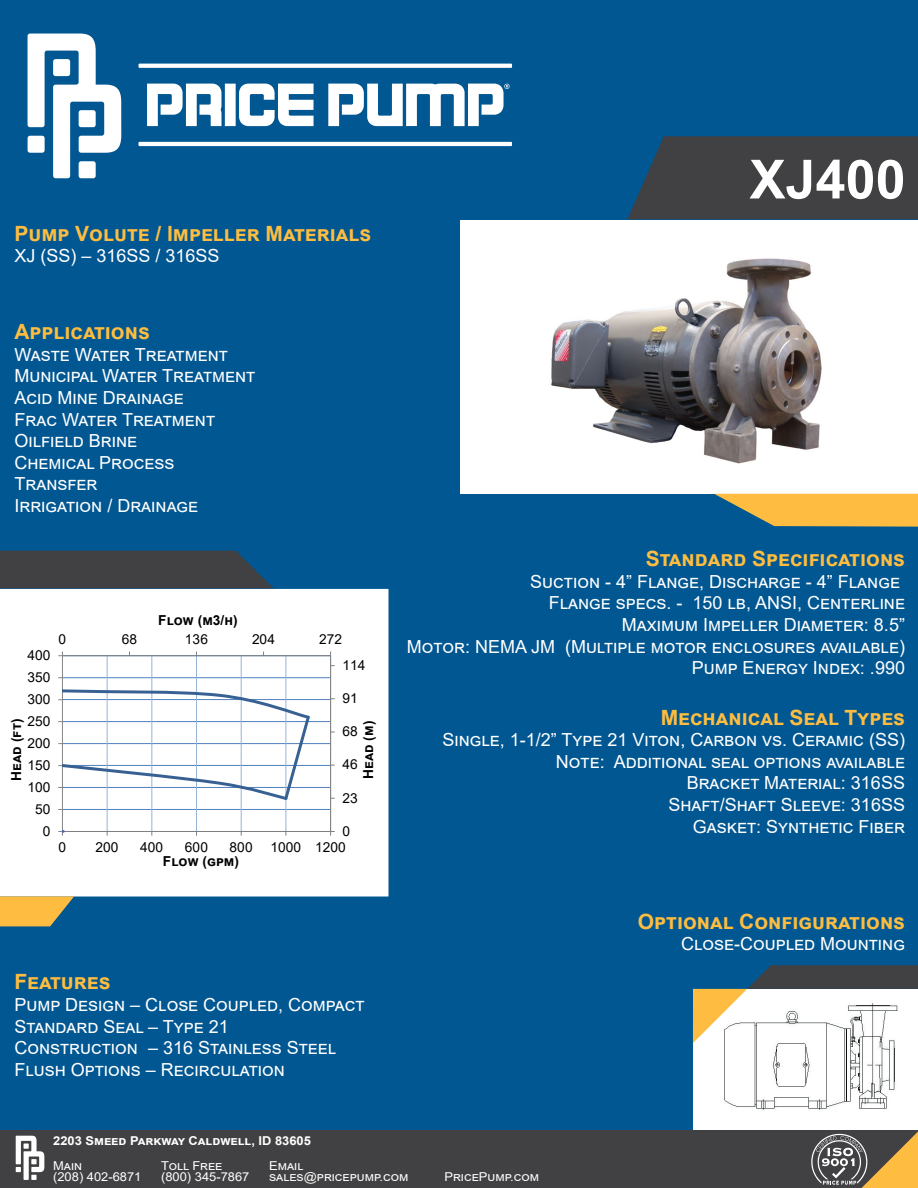
<style>
.page{position:relative;width:918px;height:1188px;background:#fff}
.page>*{position:absolute;margin:0;border:0;box-sizing:border-box;transform-origin:0 0}
.t1{font:700 54px "Arial";color:#fff}
.t2{font:700 21px "Arial";color:#febd40}
.t3{font:18px/21.6px "Arial";color:#fff;text-align:right}
.t4{font:13.8px "Arial";color:#000}
.t5{font:700 13.8px "Arial";color:#000}
.t6{font:12.3px "Arial";color:#fff;scale:1.06 1}
.t7{font:700 12.3px "Arial";color:#fff;scale:1.06 1}
</style>
<div class="page">
<div style="left:0;top:0;width:918px;height:1187px;background:#005792"></div>
<div style="left:461px;top:220px;width:457px;height:274px;background:#fff"></div>
<div style="left:0;top:1130px;width:918px;height:58px;background:#414042"></div>
<svg style="left:627px;top:136px;width:291px;height:83px;background:#3c4147"></svg>
<div style="left:693px;top:989px;width:224px;height:141px;background:#fff"></div>
<img style="left:724px;top:1043px;width:171px;height:68px">
<div style="left:0;top:589px;width:388px;height:308px;background:#fff"></div>
<svg style="left:714px;top:494px;width:204px;height:33px;background:#d3ab4d"></svg>
<svg style="left:0;top:551px;width:273px;height:37px;background:#3c4147"></svg>
<svg style="left:0;top:896px;width:74px;height:30px;background:#d4ac4e"></svg>
<svg style="left:16px;top:1136px;width:28px;height:44px"></svg>
<svg style="left:693px;top:965px;width:225px;height:78px"></svg>
<svg style="left:811px;top:1131px;width:107px;height:57px"></svg>
<div style="left:62px;top:656px;width:269px;height:175px;background:#fff"></div>
<hr style="left:62px;top:677px;width:269px;height:1px;background:#4e81be">
<hr style="left:62px;top:699px;width:269px;height:1px;background:#4e81be">
<hr style="left:62px;top:721px;width:269px;height:1px;background:#4e81be">
<hr style="left:62px;top:743px;width:269px;height:1px;background:#4e81be">
<hr style="left:62px;top:765px;width:269px;height:1px;background:#4e81be">
<hr style="left:62px;top:787px;width:269px;height:1px;background:#4e81be">
<hr style="left:62px;top:809px;width:269px;height:1px;background:#4e81be">
<hr style="left:285px;top:656px;width:1px;height:175px;background:#95b3d6">
<hr style="left:241px;top:656px;width:1px;height:175px;background:#95b3d6">
<hr style="left:196px;top:656px;width:1px;height:175px;background:#95b3d6">
<hr style="left:151px;top:656px;width:1px;height:175px;background:#95b3d6">
<hr style="left:107px;top:656px;width:1px;height:175px;background:#95b3d6">
<hr style="left:330px;top:656px;width:1px;height:175px;background:#808080">
<hr style="left:62px;top:655px;width:269px;height:1px;background:#808080">
<hr style="left:62px;top:656px;width:1px;height:175px;background:#868686">
<svg style="left:58px;top:652px;width:5px;height:4px"></svg>
<hr style="left:62px;top:831px;width:269px;height:1px;background:#7f7f80">
<svg style="left:330px;top:831px;width:5px;height:5px"></svg>
<svg style="left:58px;top:688px;width:254px;height:114px"></svg>
<svg style="left:58px;top:830px;width:5px;height:6px"></svg>
<img style="left:551px;top:258px;width:271px;height:206px">
<svg style="left:28px;top:34px;width:93px;height:144px"></svg>
<div style="left:79px;top:110px;width:17px;height:17px;background:#fff;border-radius:3px"></div>
<div style="left:53px;top:59px;width:17px;height:17px;background:#fff;border-radius:3px"></div>
<div style="left:79px;top:161px;width:17px;height:17px;background:#fff;border-radius:3px"></div>
<div style="left:28px;top:136px;width:17px;height:17px;background:#fff;border-radius:3px"></div>
<svg style="left:139px;top:64px;width:373px;height:4px"></svg>
<hr style="left:139px;top:142px;width:373px;height:4px;background:#fff">
<div style="left:225px;top:84px;width:11px;height:42px;background:#fff"></div>
<svg style="left:239px;top:84px;width:75px;height:42px"></svg>
<svg style="left:147px;top:84px;width:74px;height:42px"></svg>
<svg style="left:328px;top:84px;width:182px;height:42px"></svg>
<p class="t2" style="left:14px;top:219px;width:358px">PUMP VOLUTE / IMPELLER MATERIALS</p>
<p class="t3" style="left:14px;top:245px;width:207px">XJ (SS) – 316SS / 316SS</p>
<p class="t2" style="left:14px;top:317px;width:137px">APPLICATIONS</p>
<p class="t3" style="left:14px;top:344px;width:242px;text-align:left">WASTE WATER TREATMENT<br>MUNICIPAL WATER TREATMENT<br>ACID MINE DRAINAGE<br>FRAC WATER TREATMENT<br>OILFIELD BRINE<br>CHEMICAL PROCESS<br>TRANSFER<br>IRRIGATION / DRAINAGE</p>
<p class="t5" style="left:158px;top:610px;width:81px">FLOW (M3/H)</p>
<p class="t4" style="left:28px;top:646px;width:25px">400</p>
<p class="t4" style="left:28px;top:668px;width:25px">350</p>
<p class="t4" style="left:28px;top:690px;width:25px">300</p>
<p class="t4" style="left:28px;top:712px;width:25px">250</p>
<p class="t5" style="left:7px;top:781px;width:63px;rotate:-90deg">HEAD (FT)</p>
<p class="t4" style="left:28px;top:733px;width:25px">200</p>
<p class="t4" style="left:28px;top:755px;width:25px">150</p>
<p class="t4" style="left:28px;top:777px;width:25px">100</p>
<p class="t4" style="left:35px;top:799px;width:17px">50</p>
<p class="t4" style="left:43px;top:821px;width:9px">0</p>
<p class="t4" style="left:59px;top:629px;width:9px">0</p>
<p class="t4" style="left:122px;top:629px;width:17px">68</p>
<p class="t4" style="left:185px;top:629px;width:25px">136</p>
<p class="t4" style="left:252px;top:629px;width:25px">204</p>
<p class="t4" style="left:319px;top:629px;width:25px">272</p>
<p class="t4" style="left:342px;top:656px;width:25px">114</p>
<p class="t4" style="left:342px;top:689px;width:17px">91</p>
<p class="t5" style="left:358px;top:779px;width:60px;rotate:-90deg">HEAD (M)</p>
<p class="t4" style="left:342px;top:722px;width:17px">68</p>
<p class="t4" style="left:342px;top:755px;width:17px">46</p>
<p class="t4" style="left:342px;top:788px;width:17px">23</p>
<p class="t4" style="left:342px;top:821px;width:9px">0</p>
<p class="t4" style="left:59px;top:838px;width:9px">0</p>
<p class="t4" style="left:96px;top:838px;width:25px">200</p>
<p class="t4" style="left:140px;top:838px;width:25px">400</p>
<p class="t4" style="left:185px;top:838px;width:25px">600</p>
<p class="t4" style="left:230px;top:838px;width:25px">800</p>
<p class="t4" style="left:270px;top:838px;width:77px">1000 1200</p>
<p class="t5" style="left:163px;top:851px;width:78px">FLOW (GPM)</p>
<p class="t2" style="left:14px;top:967px;width:98px">FEATURES</p>
<p class="t3" style="left:14px;top:994px;width:352px;text-align:left">PUMP DESIGN – CLOSE COUPLED, COMPACT<br>STANDARD SEAL – TYPE 21<br>CONSTRUCTION – 316 STAINLESS STEEL<br>FLUSH OPTIONS – RECIRCULATION</p>
<h1 class="t1" style="left:750px;top:141px;width:158px">XJ400</h1>
<p class="t2" style="left:646px;top:544px;width:261px">STANDARD SPECIFICATIONS</p>
<p class="t3" style="left:407px;top:571px;width:500px">SUCTION - 4” FLANGE, DISCHARGE - 4” FLANGE<br>FLANGE SPECS. - 150 LB, ANSI, CENTERLINE<br>MAXIMUM IMPELLER DIAMETER: 8.5”<br>MOTOR: NEMA JM (MULTIPLE MOTOR ENCLOSURES AVAILABLE)<br>PUMP ENERGY INDEX: .990</p>
<p class="t2" style="left:661px;top:703px;width:246px">MECHANICAL SEAL TYPES</p>
<p class="t3" style="left:442px;top:729px;width:464px">SINGLE, 1-1/2” TYPE 21 VITON, CARBON VS. CERAMIC (SS)<br>NOTE: ADDITIONAL SEAL OPTIONS AVAILABLE<br>BRACKET MATERIAL: 316SS<br>SHAFT/SHAFT SLEEVE: 316SS<br>GASKET: SYNTHETIC FIBER</p>
<p class="t2" style="left:638px;top:906px;width:269px">OPTIONAL CONFIGURATIONS</p>
<p class="t3" style="left:681px;top:933px;width:225px">CLOSE-COUPLED MOUNTING</p>
<p class="t7" style="left:53px;top:1132px;width:245px">2203 SMEED PARKWAY CALDWELL, ID 83605</p>
<p class="t6" style="left:53px;top:1157px;width:29px">MAIN</p>
<p class="t6" style="left:161px;top:1157px;width:59px">TOLL FREE</p>
<p class="t6" style="left:269px;top:1157px;width:34px">EMAIL</p>
<p class="t6" style="left:53px;top:1168px;width:85px">(208) 402-6871</p>
<p class="t6" style="left:161px;top:1168px;width:85px">(800) 345-7867</p>
<p class="t6" style="left:269px;top:1168px;width:133px">SALES@PRICEPUMP.COM</p>
<p class="t6" style="left:444px;top:1168px;width:91px">PRICEPUMP.COM</p>
</div>
